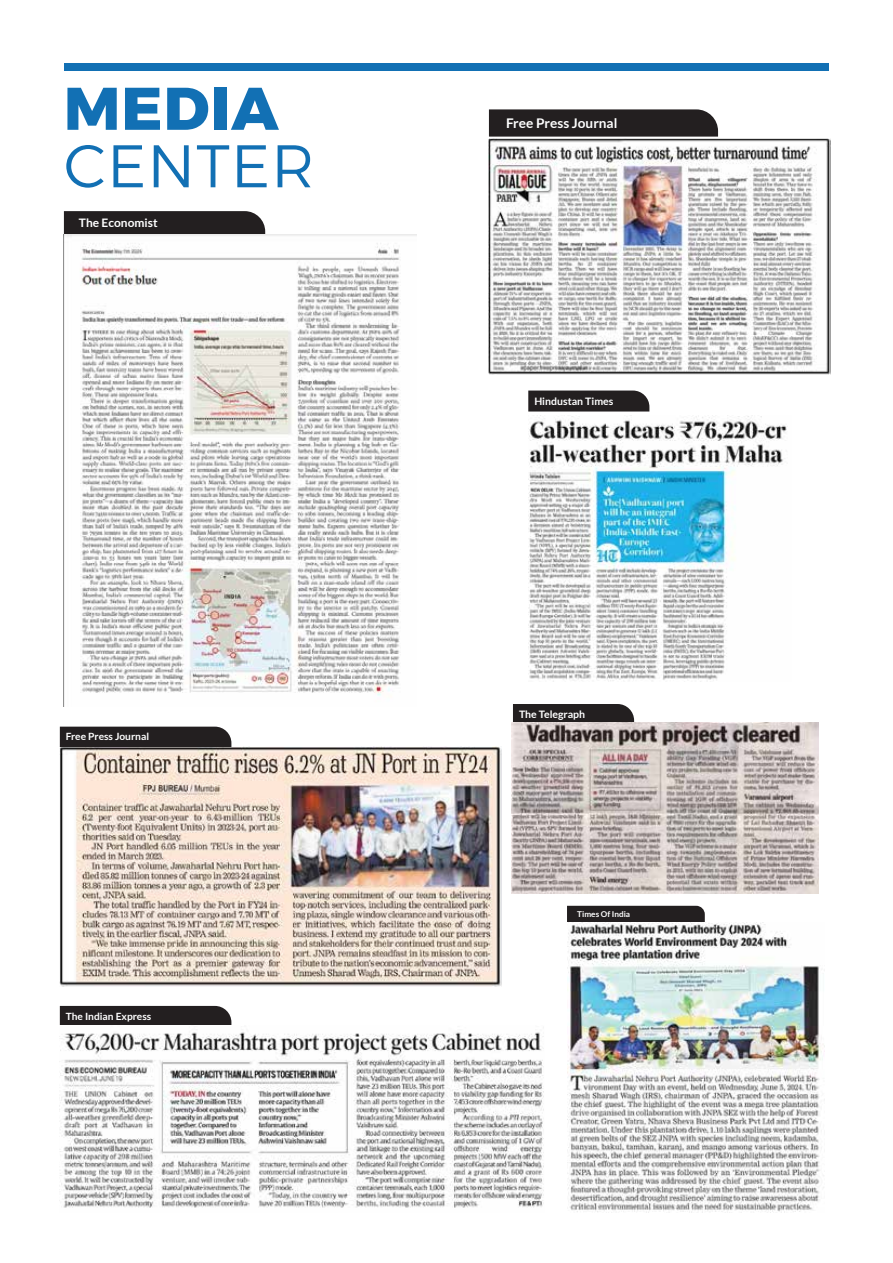
<style>
.page{position:relative;width:893px;height:1263px;background:#fff}
.page>*{position:absolute;margin:0;border:0;box-sizing:border-box;transform-origin:0 0}
.t1{font:300 60px "Alexandria";letter-spacing:.02em;color:#1270b4}
.t2{font:800 60px "Alexandria";letter-spacing:.02em;color:#1270b4}
.t3{font:700 13.35px "Lato";color:#fff}
.t4{font:700 11.7px "Lato";color:#fff}
.t5{font:700 10.35px "Lato";color:#fff}
.t6{font:700 10.05px "Lato";color:#fff}
.t7{font:700 7.95px "Lato";color:#fff}
</style>
<div class="page">
<div style="left:64px;top:64px;width:764px;height:7px;background:#1270b4"></div>
<img style="left:60px;top:747px;width:441px;height:239px">
<div style="left:60px;top:727px;width:171px;height:20px;background:#231f20"></div>
<div style="left:513px;top:704px;width:121px;height:18px;background:#231f20"></div>
<div style="left:528px;top:391px;width:121px;height:20px;background:#231f20"></div>
<div style="left:60px;top:1006px;width:171px;height:19px;background:#231f20"></div>
<svg style="left:64px;top:211px;width:201px;height:24px;background:#302c2d"></svg>
<div style="left:567px;top:906px;width:138px;height:16px;background:#231f20"></div>
<img style="left:63px;top:235px;width:353px;height:472px">
<img style="left:567px;top:922px;width:257px;height:290px">
<img style="left:60px;top:1032px;width:484px;height:176px">
<img style="left:511px;top:722px;width:307px;height:172px">
<svg style="left:489px;top:109px;width:229px;height:28px;background:#2c292a"></svg>
<img style="left:489px;top:138px;width:341px;height:236px">
<img style="left:528px;top:415px;width:259px;height:266px">
<h1 class="t2" style="left:64px;top:74px;width:216px">MEDIA</h1>
<h1 class="t1" style="left:64px;top:131px;width:252px">CENTER</h1>
<p class="t4" style="left:79px;top:216px;width:80px">The Economist</p>
<p class="t6" style="left:66px;top:731px;width:85px">Free Press Journal</p>
<p class="t6" style="left:66px;top:1010px;width:87px">The Indian Express</p>
<h2 class="t3" style="left:506px;top:115px;width:113px">Free Press Journal</h2>
<p class="t5" style="left:534px;top:395px;width:81px">Hindustan Times</p>
<p class="t5" style="left:519px;top:708px;width:68px">The Telegraph</p>
<p class="t7" style="left:577px;top:909px;width:54px">Times Of India</p>
</div>
